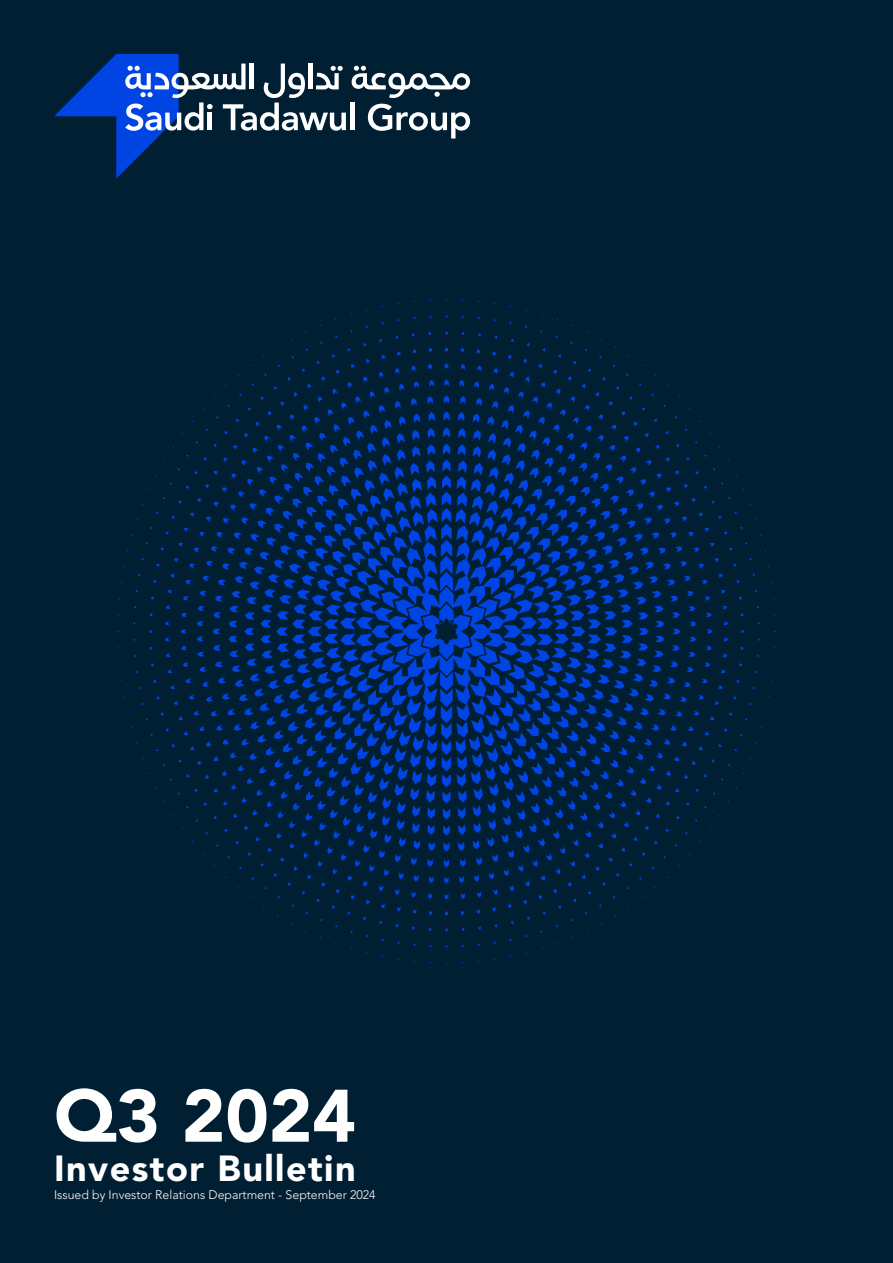
<style>
.page{position:relative;width:893px;height:1263px;background:#001f33}
.page>*{position:absolute;margin:0;border:0;box-sizing:border-box;transform-origin:0 0}
.t1{font:900 73.5px "Avenir Arabic";color:#fff}
.t2{font:900 36px "Avenir Arabic";letter-spacing:.04em;color:#fff}
.t3{font:300 12.3px "Avenir Arabic";color:#fff}
</style>
<div class="page">
<svg style="left:117px;top:299px;width:659px;height:665px;background:#002349"></svg>
<svg style="left:352px;top:66px;width:118px;height:32px"></svg>
<svg style="left:54px;top:54px;width:292px;height:125px;background:#1f416c"></svg>
<hr style="left:350px;top:103px;width:4px;height:27px;background:#fff">
<svg style="left:368px;top:104px;width:102px;height:34px"></svg>
<p class="t1" style="left:54px;top:1062px;width:303px">Q3 2024</p>
<p class="t2" style="left:54px;top:1142px;width:303px">Investor Bulletin</p>
<p class="t3" style="left:54px;top:1185px;width:323px">Issued by Investor Relations Department - September 2024</p>
</div>
